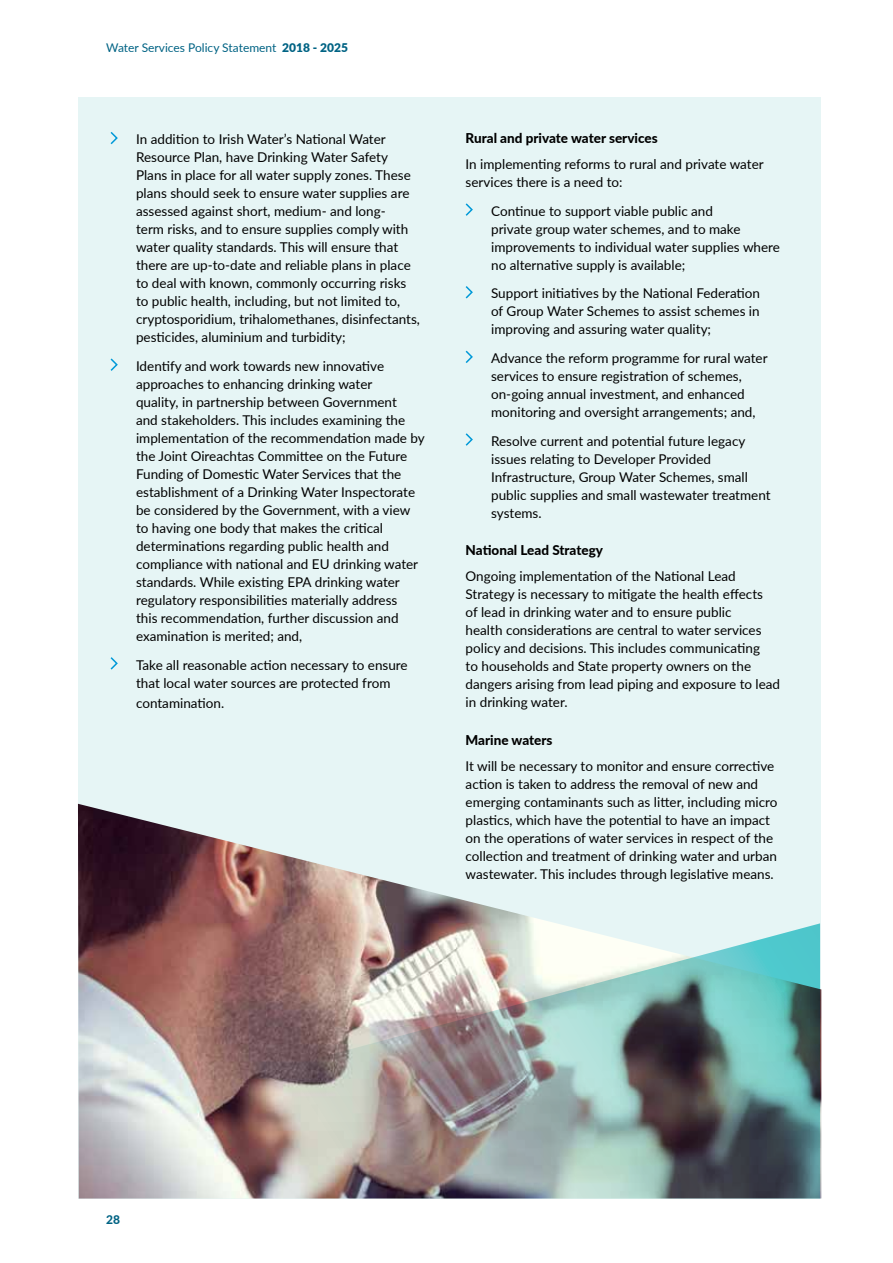
<style>
.page{position:relative;width:893px;height:1263px;background:#fff}
.page>*{position:absolute;margin:0;border:0;box-sizing:border-box;transform-origin:0 0}
.t1{font:13.5px/18px "Lato";color:#000}
.t2{font:800 13.5px "Lato";color:#000}
.t3{font:12px "Lato";color:#006384}
.t4{font:800 12px "Lato";color:#006384}
.s1{font-weight:900}
</style>
<div class="page">
<div style="left:78px;top:97px;width:743px;height:1101px;background:#e6f5f5"></div>
<svg style="left:110px;top:132px;width:8px;height:13px"></svg>
<svg style="left:110px;top:358px;width:8px;height:13px"></svg>
<svg style="left:110px;top:657px;width:8px;height:13px"></svg>
<svg style="left:465px;top:203px;width:8px;height:13px"></svg>
<svg style="left:465px;top:286px;width:8px;height:13px"></svg>
<svg style="left:465px;top:350px;width:8px;height:13px"></svg>
<svg style="left:465px;top:433px;width:8px;height:13px"></svg>
<img style="left:78px;top:804px;width:743px;height:394px">
<img style="left:78px;top:923px;width:742px;height:275px">
<p class="t3" style="left:106px;top:39px;width:243px">Water Services Policy Statement <span class="s1">2018 - 2025</span></p>
<p class="t1" style="left:136px;top:130px;width:285px">In addition to Irish Water’s National Water Resource Plan, have Drinking Water Safety Plans in place for all water supply zones. These plans should seek to ensure water supplies are assessed against short, medium- and long-<br>term risks, and to ensure supplies comply with water quality standards. This will ensure that there are up-to-date and reliable plans in place to deal with known, commonly occurring risks to public health, including, but not limited to, cryptosporidium, trihalomethanes, disinfectants, pesticides, aluminium and turbidity;</p>
<p class="t1" style="left:136px;top:356px;width:290px">Identify and work towards new innovative approaches to enhancing drinking water<br>quality, in partnership between Government<br>and stakeholders. This includes examining the implementation of the recommendation made by the Joint Oireachtas Committee on the Future Funding of Domestic Water Services that the establishment of a Drinking Water Inspectorate be considered by the Government, with a view to having one body that makes the critical determinations regarding public health and compliance with national and EU drinking water standards. While existing EPA drinking water regulatory responsibilities materially address<br>this recommendation, further discussion and examination is merited; and,</p>
<p class="t1" style="left:136px;top:655px;width:273px">Take all reasonable action necessary to ensure that local water sources are protected from</p>
<p class="t1" style="left:136px;top:694px;width:90px">contamination.</p>
<p class="t2" style="left:466px;top:128px;width:194px">Rural and private water services</p>
<p class="t1" style="left:466px;top:155px;width:300px">In implementing reforms to rural and private water services there is a need to:</p>
<p class="t1" style="left:491px;top:201px;width:290px">Continue to support viable public and<br>private group water schemes, and to make improvements to individual water supplies where no alternative supply is available;</p>
<p class="t1" style="left:491px;top:284px;width:270px;text-align:justify">Support initiatives by the National Federation of Group Water Schemes to assist schemes in improving and assuring water quality;</p>
<p class="t1" style="left:491px;top:349px;width:278px">Advance the reform programme for rural water services to ensure registration of schemes, on-going annual investment, and enhanced monitoring and oversight arrangements; and,</p>
<p class="t1" style="left:491px;top:431px;width:281px">Resolve current and potential future legacy issues relating to Developer Provided Infrastructure, Group Water Schemes, small public supplies and small wastewater treatment systems.</p>
<p class="t2" style="left:466px;top:540px;width:139px">National Lead Strategy</p>
<p class="t1" style="left:466px;top:567px;width:316px">Ongoing implementation of the National Lead Strategy is necessary to mitigate the health effects<br>of lead in drinking water and to ensure public<br>health considerations are central to water services policy and decisions. This includes communicating<br>to households and State property owners on the dangers arising from lead piping and exposure to lead in drinking water.</p>
<p class="t2" style="left:466px;top:729px;width:88px">Marine waters</p>
<p class="t1" style="left:466px;top:756px;width:313px">It will be necessary to monitor and ensure corrective action is taken to address the removal of new and emerging contaminants such as litter, including micro plastics, which have the potential to have an impact on the operations of water services in respect of the collection and treatment of drinking water and urban wastewater. This includes through legislative means.</p>
<p class="t4" style="left:106px;top:1211px;width:15px">28</p>
</div>
